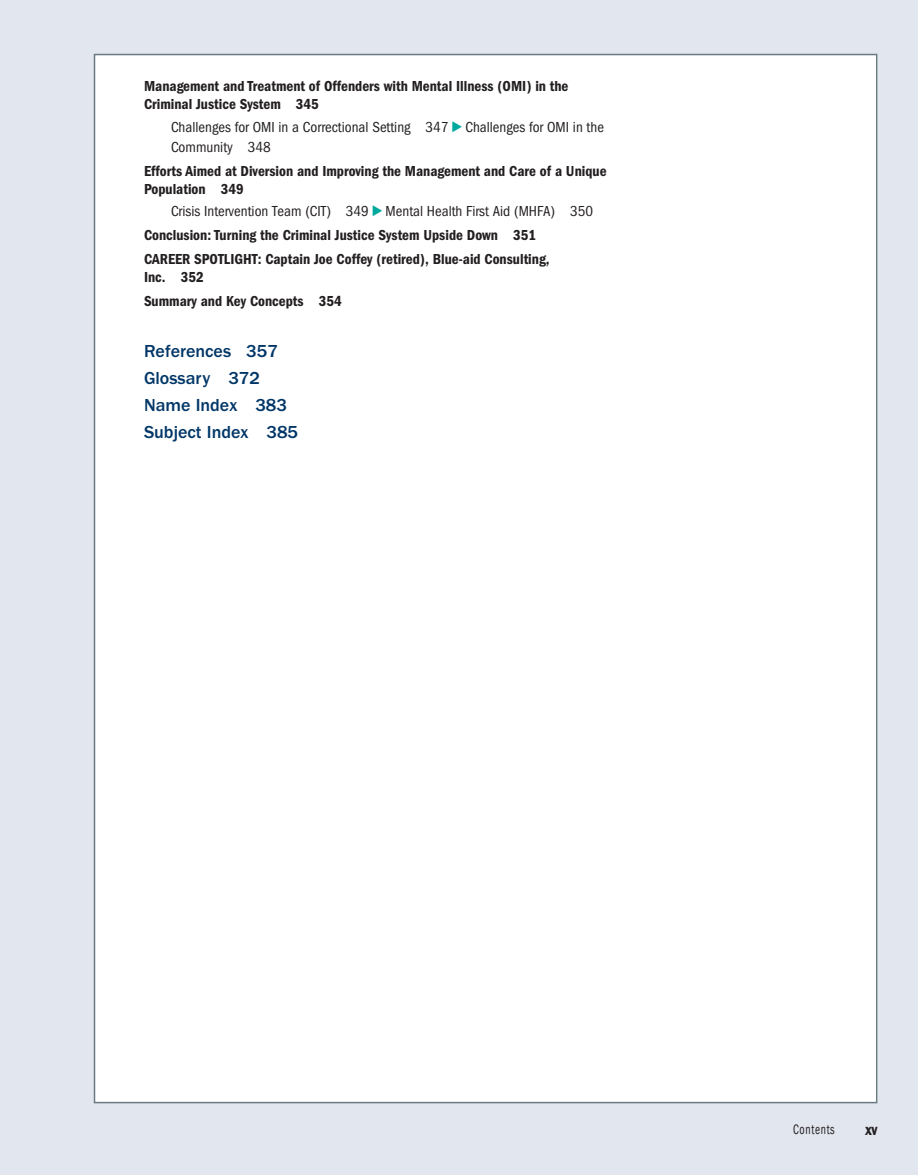
<style>
.page{position:relative;width:918px;height:1175px;background:#fff}
.page>*{position:absolute;margin:0;border:0;box-sizing:border-box;transform-origin:0 0}
.t1{font:500 18px/27px "ITC Franklin Gothic Std";color:#003667}
.t2{font:16.5px "ITC Franklin Gothic Std Dm Cd";color:#231f20}
.t3{font:15px/18px "ITC Franklin Gothic Std Dm Cd";color:#231f20}
.t4{font:condensed 15px/19.5px "ITC Franklin Gothic Std";color:#231f20}
.t5{font:condensed 14.25px "ITC Franklin Gothic Std";letter-spacing:.06em;color:#231f20;scale:.8 1}
.s1{font-family:"Pearson MATHPRO02";font-stretch:normal;color:#00a99d}
</style>
<div class="page">
<div style="left:0;top:0;width:918px;height:1174px;background:#e2e6ef"></div>
<div style="left:94px;top:54px;width:784px;height:1048px;background:#fff"></div>
<p class="t3" style="left:144px;top:78px;width:426px">Management and Treatment of Offenders with Mental Illness (OMI) in the<br>Criminal Justice System 345</p>
<p class="t4" style="left:171px;top:117px;width:435px">Challenges for OMI in a Correctional Setting 347 <span class="s1">N</span> Challenges for OMI in the<br>Community 348</p>
<p class="t3" style="left:144px;top:162px;width:464px">Efforts Aimed at Diversion and Improving the Management and Care of a Unique<br>Population 349</p>
<p class="t4" style="left:171px;top:201px;width:424px">Crisis Intervention Team (CIT) 349 <span class="s1">N</span> Mental Health First Aid (MHFA) 350</p>
<p class="t3" style="left:144px;top:223px;width:407px;line-height:24px">Conclusion: Turning the Criminal Justice System Upside Down 351<br>CAREER SPOTLIGHT: Captain Joe Coffey (retired), Blue-aid Consulting,</p>
<p class="t3" style="left:144px;top:265px;width:199px;line-height:24px">Inc. 352<br>Summary and Key Concepts 354</p>
<p class="t1" style="left:144px;top:338px;width:156px">References 357<br>Glossary 372<br>Name Index 383<br>Subject Index 385</p>
<p class="t5" style="left:793px;top:1121px;width:54px">Contents</p>
<p class="t2" style="left:865px;top:1119px;width:14px">xv</p>
</div>
